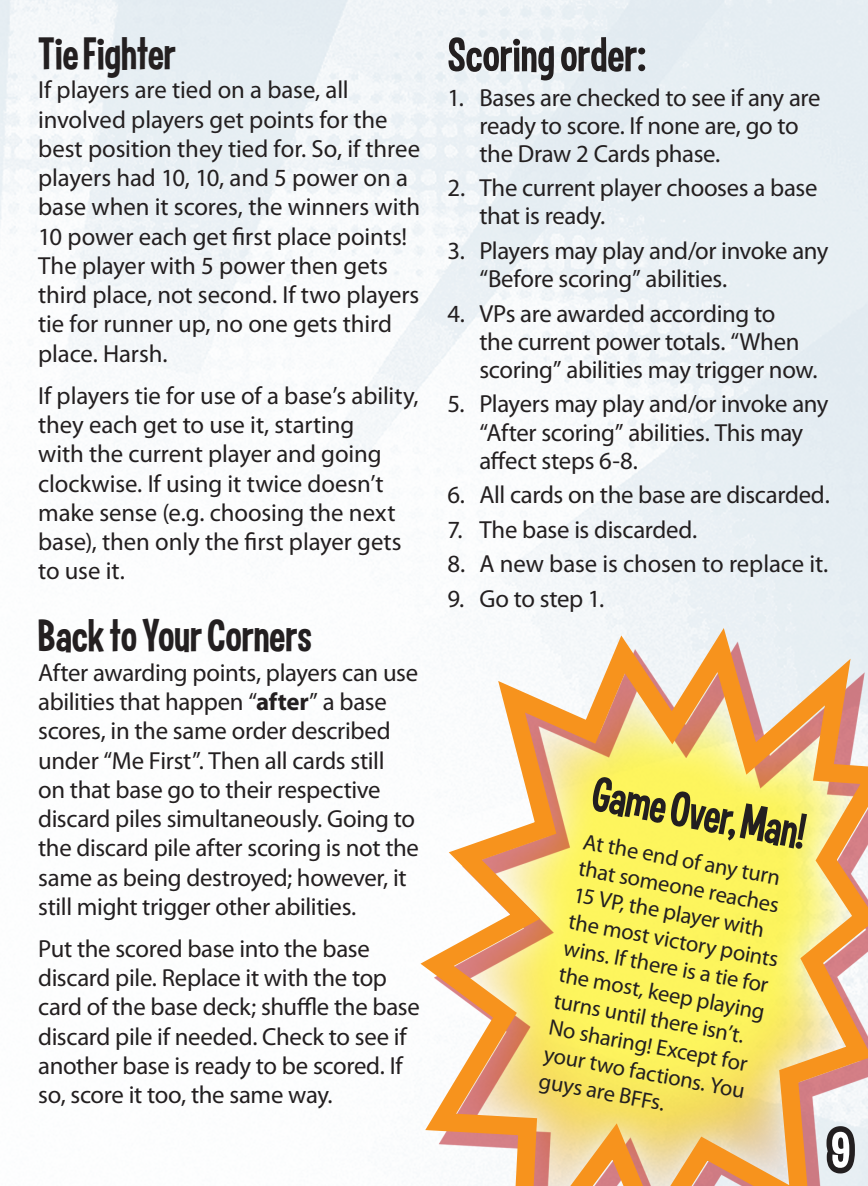
<style>
.page{position:relative;width:868px;height:1186px;background:#fff}
.page>*{position:absolute;margin:0;border:0;box-sizing:border-box;transform-origin:0 0}
.t1{font:54px "Curse Casual JVE";color:#231f20;scale:.95 1}
.t2{font:54px "Curse Casual JVE";color:#fff}
.t3{font:52.65px "Curse Casual JVE";color:#231f20}
.t4{font:49.5px "Curse Casual JVE";color:#231f20}
.t5{font:24.75px/29.2px "Myriad Pro";letter-spacing:-.01em;color:#231f20}
.t6{font:22.5px/27px "Myriad Pro";color:#231f20}
.s1{font-weight:700}
</style>
<div class="page">
<svg style="left:403px;top:606px;width:464px;height:579px"></svg>
<svg style="left:819px;top:1117px;width:49px;height:69px;background:#a5a8ac"></svg>
<h3 class="t4" style="left:38px;top:28px;width:140px">Tie Fighter</h3>
<p class="t5" style="left:38px;top:75px;width:383px">If players are tied on a base, all involved players get points for the best position they tied for. So, if three players had 10, 10, and 5 power on a base when it scores, the winners with 10 power each get first place points!<br>The player with 5 power then gets third place, not second. If two players tie for runner up, no one gets third place. Harsh.</p>
<p class="t5" style="left:38px;top:380px;width:382px">If players tie for use of a base’s ability, they each get to use it, starting<br>with the current player and going clockwise. If using it twice doesn’t make sense (e.g. choosing the next base), then only the first player gets to use it.</p>
<h3 class="t4" style="left:38px;top:610px;width:275px">Back to Your Corners</h3>
<p class="t5" style="left:38px;top:657px;width:382px">After awarding points, players can use abilities that happen “<span class="s1">after</span>” a base scores, in the same order described under “Me First”. Then all cards still<br>on that base go to their respective discard piles simultaneously. Going to the discard pile after scoring is not the same as being destroyed; however, it still might trigger other abilities.</p>
<p class="t5" style="left:38px;top:933px;width:383px">Put the scored base into the base discard pile. Replace it with the top card of the base deck; shuffle the base discard pile if needed. Check to see if another base is ready to be scored. If so, score it too, the same way.</p>
<h2 class="t3" style="left:447px;top:27px;width:200px">Scoring order:</h2>
<p class="t5" style="left:479px;top:83px;width:342px;line-height:28.1px;text-indent:-32px">1. Bases are checked to see if any are ready to score. If none are, go to the Draw 2 Cards phase.</p>
<p class="t5" style="left:479px;top:173px;width:339px;line-height:28.1px;text-indent:-32px">2. The current player chooses a base that is ready.</p>
<p class="t5" style="left:479px;top:236px;width:350px;line-height:28.1px;text-indent:-32px">3. Players may play and/or invoke any “Before scoring” abilities.</p>
<p class="t5" style="left:479px;top:299px;width:339px;line-height:28.1px;text-indent:-32px">4. VPs are awarded according to<br>the current power totals. “When scoring” abilities may trigger now.</p>
<p class="t5" style="left:479px;top:389px;width:350px;line-height:28.1px;text-indent:-32px">5. Players may play and/or invoke any “After scoring” abilities. This may affect steps 6-8.</p>
<p class="t5" style="left:447px;top:480px;width:383px">6. All cards on the base are discarded.</p>
<p class="t5" style="left:447px;top:514px;width:251px">7. The base is discarded.</p>
<p class="t5" style="left:447px;top:549px;width:382px">8. A new base is chosen to replace it.</p>
<p class="t5" style="left:447px;top:583px;width:158px">9. Go to step 1.</p>
<h1 class="t1" style="left:598px;top:764px;width:229px;rotate:11deg">Game Over, Man!</h1>
<p class="t6" style="left:586px;top:826px;width:215px;rotate:11deg">At the end of any turn that someone reaches<br>15 VP, the player with the most victory points wins. If there is a tie for the most, keep playing turns until there isn’t.<br>No sharing! Except for your two factions. You guys are BFFs.</p>
<h1 class="t2" style="left:830px;top:1121px;width:21px">9</h1>
</div>
